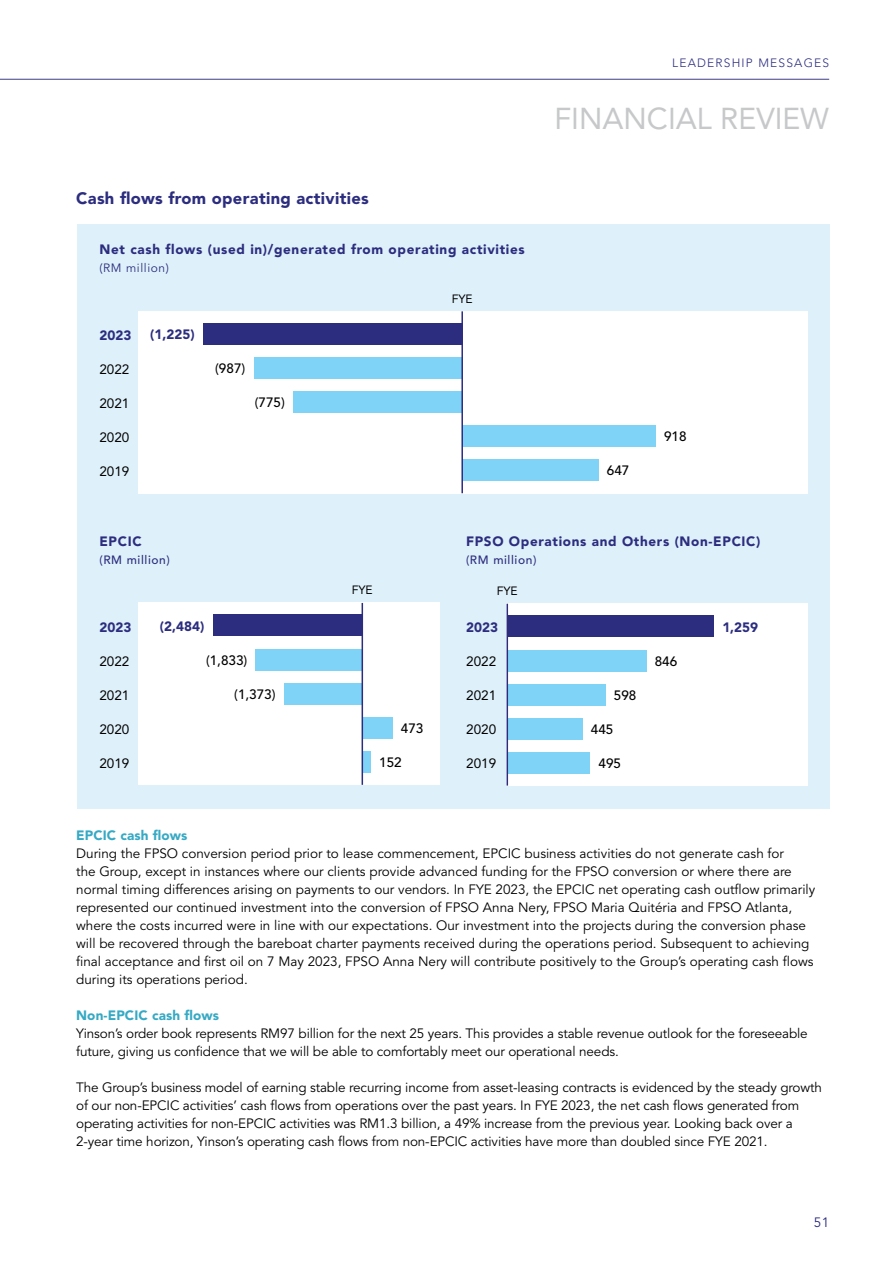
<style>
.page{position:relative;width:893px;height:1263px;background:#fff}
.page>*{position:absolute;margin:0;border:0;box-sizing:border-box;transform-origin:0 0}
.t1{font:30px "Avenir LT Std";color:#c7c8ca}
.t2{font:900 16.5px "Avenir LT Std";letter-spacing:.02em;color:#2c2d7f}
.t3{font:13.5px/18px "Avenir LT Std";color:#000}
.t4{font:900 13.5px "Avenir LT Std";letter-spacing:.05em;color:#2c2d7f}
.t5{font:500 13.5px "Avenir LT Std";color:#000}
.t6{font:13.5px "Avenir LT Std";color:#000}
.t7{font:900 13.5px "Avenir LT Std";letter-spacing:.01em;color:#36a9c4}
.t8{font:13.5px "Avenir LT Std";color:#2c2d7f}
.t9{font:500 12px "Avenir LT Std";letter-spacing:.05em;color:#2c2d7f}
.t10{font:300 12px "Avenir LT Std";letter-spacing:.1em;color:#2c2d7f}
.t11{font:12px "Avenir LT Std";letter-spacing:.05em;color:#2c2d7f}
.t12{font:12px "Avenir LT Std";color:#000}
</style>
<div class="page">
<hr style="left:0;top:79px;width:829px;height:1px;background:#3d3b87">
<div style="left:77px;top:224px;width:752px;height:584px;background:#def0f9"></div>
<div style="left:507px;top:604px;width:301px;height:182px;background:#fff"></div>
<div style="left:508px;top:615px;width:206px;height:22px;background:#2c2d7f"></div>
<div style="left:508px;top:650px;width:138px;height:21px;background:#7ed3f7"></div>
<div style="left:508px;top:684px;width:97px;height:21px;background:#7ed3f7"></div>
<div style="left:508px;top:718px;width:74px;height:21px;background:#7ed3f7"></div>
<div style="left:508px;top:752px;width:82px;height:21px;background:#7ed3f7"></div>
<hr style="left:507px;top:604px;width:1px;height:182px;background:#2c2d7f">
<div style="left:139px;top:603px;width:301px;height:182px;background:#fff"></div>
<div style="left:213px;top:615px;width:149px;height:21px;background:#2c2d7f"></div>
<div style="left:256px;top:649px;width:107px;height:21px;background:#7ed3f7"></div>
<div style="left:284px;top:683px;width:78px;height:21px;background:#7ed3f7"></div>
<div style="left:362px;top:717px;width:30px;height:21px;background:#7ed3f7"></div>
<div style="left:362px;top:751px;width:9px;height:21px;background:#7ed3f7"></div>
<hr style="left:362px;top:603px;width:1px;height:182px;background:#2c2d7f">
<div style="left:139px;top:311px;width:669px;height:182px;background:#fff"></div>
<div style="left:203px;top:324px;width:260px;height:21px;background:#2c2d7f"></div>
<div style="left:254px;top:358px;width:209px;height:21px;background:#7ed3f7"></div>
<div style="left:293px;top:392px;width:170px;height:21px;background:#7ed3f7"></div>
<div style="left:462px;top:426px;width:193px;height:21px;background:#7ed3f7"></div>
<div style="left:462px;top:460px;width:136px;height:21px;background:#7ed3f7"></div>
<hr style="left:461px;top:311px;width:2px;height:182px;background:#2c2d7f">
<p class="t10" style="left:672px;top:55px;width:158px">LEADERSHIP MESSAGES</p>
<p class="t2" style="left:76px;top:188px;width:294px">Cash flows from operating activities</p>
<p class="t4" style="left:99px;top:242px;width:427px">Net cash flows (used in)/generated from operating activities</p>
<p class="t11" style="left:99px;top:261px;width:71px">(RM million)</p>
<p class="t4" style="left:99px;top:327px;width:33px">2023</p>
<p class="t6" style="left:99px;top:361px;width:32px">2022</p>
<p class="t6" style="left:99px;top:395px;width:32px">2021</p>
<p class="t6" style="left:99px;top:429px;width:32px">2020</p>
<p class="t6" style="left:99px;top:463px;width:32px">2019</p>
<p class="t4" style="left:150px;top:326px;width:46px">(1,225)</p>
<p class="t5" style="left:215px;top:361px;width:32px">(987)</p>
<p class="t5" style="left:255px;top:395px;width:32px">(775)</p>
<p class="t12" style="left:452px;top:292px;width:22px">FYE</p>
<h1 class="t1" style="left:555px;top:101px;width:276px">FINANCIAL REVIEW</h1>
<p class="t5" style="left:607px;top:463px;width:24px">647</p>
<p class="t5" style="left:664px;top:429px;width:24px">918</p>
<p class="t4" style="left:99px;top:533px;width:44px">EPCIC</p>
<p class="t9" style="left:99px;top:553px;width:72px">(RM million)</p>
<p class="t4" style="left:466px;top:533px;width:296px">FPSO Operations and Others (Non-EPCIC)</p>
<p class="t9" style="left:466px;top:553px;width:72px">(RM million)</p>
<p class="t12" style="left:352px;top:583px;width:22px">FYE</p>
<p class="t12" style="left:497px;top:584px;width:22px">FYE</p>
<p class="t4" style="left:99px;top:619px;width:33px">2023</p>
<p class="t6" style="left:99px;top:653px;width:32px">2022</p>
<p class="t6" style="left:99px;top:687px;width:32px">2021</p>
<p class="t6" style="left:99px;top:721px;width:32px">2020</p>
<p class="t6" style="left:99px;top:755px;width:32px">2019</p>
<p class="t4" style="left:160px;top:618px;width:46px">(2,484)</p>
<p class="t5" style="left:206px;top:652px;width:43px">(1,833)</p>
<p class="t5" style="left:234px;top:686px;width:43px">(1,373)</p>
<p class="t5" style="left:401px;top:720px;width:24px">473</p>
<p class="t5" style="left:379px;top:754px;width:24px">152</p>
<p class="t4" style="left:466px;top:619px;width:33px">2023</p>
<p class="t6" style="left:466px;top:653px;width:32px">2022</p>
<p class="t6" style="left:466px;top:687px;width:32px">2021</p>
<p class="t6" style="left:466px;top:721px;width:32px">2020</p>
<p class="t6" style="left:466px;top:755px;width:32px">2019</p>
<p class="t5" style="left:614px;top:687px;width:24px">598</p>
<p class="t5" style="left:591px;top:721px;width:24px">445</p>
<p class="t5" style="left:598px;top:755px;width:24px">495</p>
<p class="t5" style="left:655px;top:653px;width:24px">846</p>
<p class="t4" style="left:722px;top:619px;width:37px">1,259</p>
<p class="t7" style="left:76px;top:827px;width:113px">EPCIC cash flows</p>
<p class="t3" style="left:76px;top:845px;width:741px">During the FPSO conversion period prior to lease commencement, EPCIC business activities do not generate cash for<br>the Group, except in instances where our clients provide advanced funding for the FPSO conversion or where there are normal timing differences arising on payments to our vendors. In FYE 2023, the EPCIC net operating cash outflow primarily represented our continued investment into the conversion of FPSO Anna Nery, FPSO Maria Quitéria and FPSO Atlanta, where the costs incurred were in line with our expectations. Our investment into the projects during the conversion phase will be recovered through the bareboat charter payments received during the operations period. Subsequent to achieving final acceptance and first oil on 7 May 2023, FPSO Anna Nery will contribute positively to the Group’s operating cash flows during its operations period.</p>
<p class="t7" style="left:76px;top:1007px;width:144px">Non-EPCIC cash flows</p>
<p class="t3" style="left:76px;top:1025px;width:733px">Yinson’s order book represents RM97 billion for the next 25 years. This provides a stable revenue outlook for the foreseeable future, giving us confidence that we will be able to comfortably meet our operational needs.</p>
<p class="t3" style="left:76px;top:1079px;width:747px">The Group’s business model of earning stable recurring income from asset-leasing contracts is evidenced by the steady growth of our non-EPCIC activities’ cash flows from operations over the past years. In FYE 2023, the net cash flows generated from operating activities for non-EPCIC activities was RM1.3 billion, a 49% increase from the previous year. Looking back over a 2-year time horizon, Yinson’s operating cash flows from non-EPCIC activities have more than doubled since FYE 2021.</p>
<p class="t8" style="left:814px;top:1215px;width:17px">51</p>
</div>
